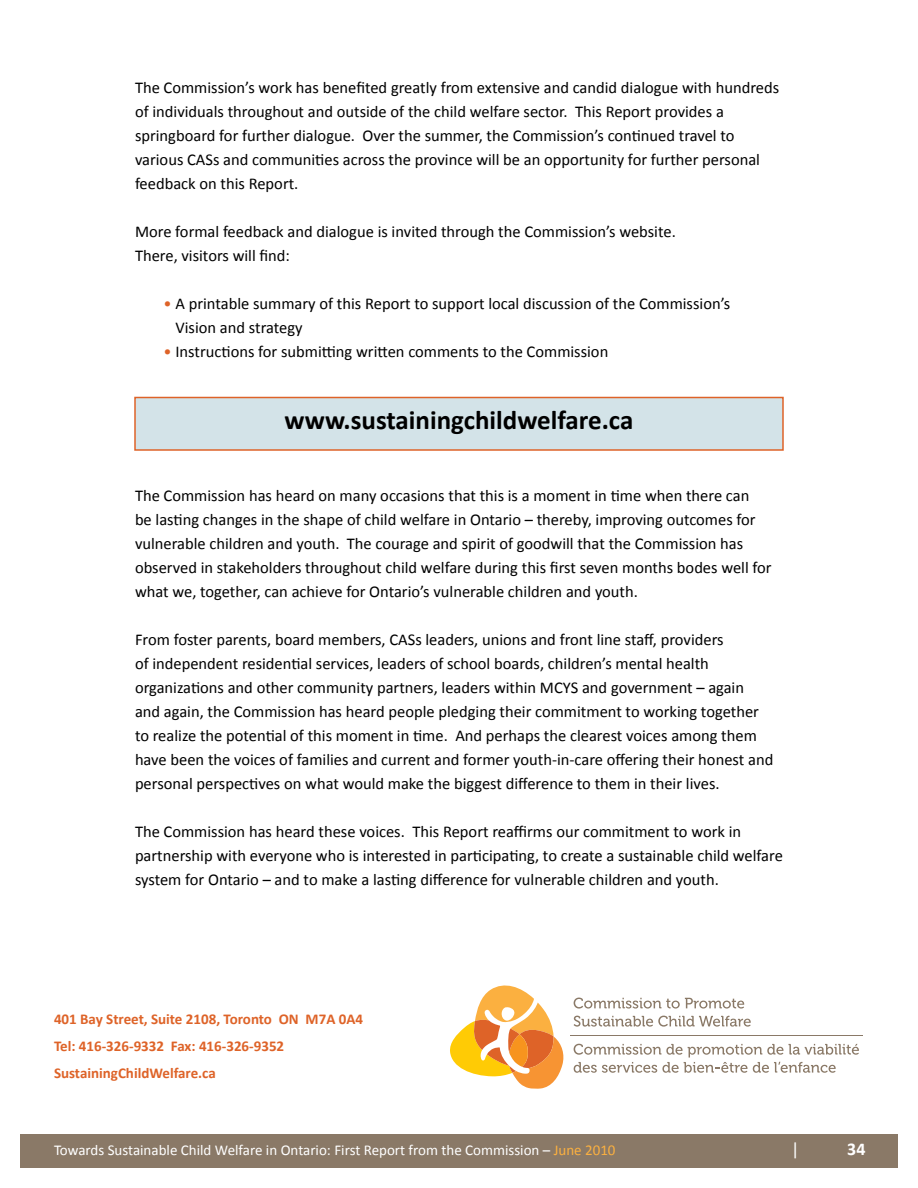
<style>
.page{position:relative;width:918px;height:1188px;background:#fff}
.page>*{position:absolute;margin:0;border:0;box-sizing:border-box;transform-origin:0 0}
.t1{font:700 27px "Calibri";color:#000}
.t2{font:700 18px "Calibri";color:#fff}
.t3{font:18px "Calibri";color:#fff}
.t4{font:16.5px/24px "Calibri";color:#000}
.t5{font:700 15px/27px "Calibri";color:#de6328}
.t6{font:15px "Calibri";color:#fff}
.s1{color:#de6328}
.s2{color:#fbb040}
</style>
<div class="page">
<div style="left:134px;top:397px;width:650px;height:54px;background:#d3e3e8;border:2px solid #de6328"></div>
<div style="left:20px;top:1134px;width:878px;height:34px;background:#8a7967"></div>
<svg style="left:574px;top:998px;width:170px;height:11px"></svg>
<svg style="left:574px;top:1016px;width:177px;height:11px"></svg>
<svg style="left:574px;top:1044px;width:285px;height:29px"></svg>
<hr style="left:570px;top:1035px;width:293px;height:1px;background:#8a7967">
<svg style="left:450px;top:985px;width:114px;height:104px"></svg>
<p class="t4" style="left:135px;top:75px;width:646px">The Commission’s work has benefited greatly from extensive and candid dialogue with hundreds of individuals throughout and outside of the child welfare sector. This Report provides a springboard for further dialogue. Over the summer, the Commission’s continued travel to various CASs and communities across the province will be an opportunity for further personal feedback on this Report.</p>
<p class="t4" style="left:135px;top:219px;width:542px">More formal feedback and dialogue is invited through the Commission’s website.<br>There, visitors will find:</p>
<p class="t4" style="left:175px;top:291px;width:556px;text-indent:-12px"><span class="s1">•</span> A printable summary of this Report to support local discussion of the Commission’s<br>Vision and strategy</p>
<p class="t4" style="left:163px;top:339px;width:446px"><span class="s1">•</span> Instructions for submitting written comments to the Commission</p>
<h1 class="t1" style="left:285px;top:404px;width:350px">www.sustainingchildwelfare.ca</h1>
<p class="t4" style="left:135px;top:483px;width:638px">The Commission has heard on many occasions that this is a moment in time when there can<br>be lasting changes in the shape of child welfare in Ontario – thereby, improving outcomes for vulnerable children and youth. The courage and spirit of goodwill that the Commission has observed in stakeholders throughout child welfare during this first seven months bodes well for what we, together, can achieve for Ontario’s vulnerable children and youth.</p>
<p class="t4" style="left:135px;top:627px;width:640px">From foster parents, board members, CASs leaders, unions and front line staff, providers<br>of independent residential services, leaders of school boards, children’s mental health organizations and other community partners, leaders within MCYS and government – again and again, the Commission has heard people pledging their commitment to working together to realize the potential of this moment in time. And perhaps the clearest voices among them have been the voices of families and current and former youth-in-care offering their honest and personal perspectives on what would make the biggest difference to them in their lives.</p>
<p class="t4" style="left:135px;top:819px;width:649px">The Commission has heard these voices. This Report reaffirms our commitment to work in partnership with everyone who is interested in participating, to create a sustainable child welfare system for Ontario – and to make a lasting difference for vulnerable children and youth.</p>
<p class="t5" style="left:54px;top:1005px;width:311px">401 Bay Street, Suite 2108, Toronto ON M7A 0A4<br>Tel: 416-326-9332 Fax: 416-326-9352<br>SustainingChildWelfare.ca</p>
<p class="t6" style="left:54px;top:1141px;width:563px">Towards Sustainable Child Welfare in Ontario: First Report from the Commission – <span class="s2">June 2010</span></p>
<p class="t3" style="left:791px;top:1138px;width:10px">|</p>
<p class="t2" style="left:847px;top:1138px;width:20px">34</p>
</div>
